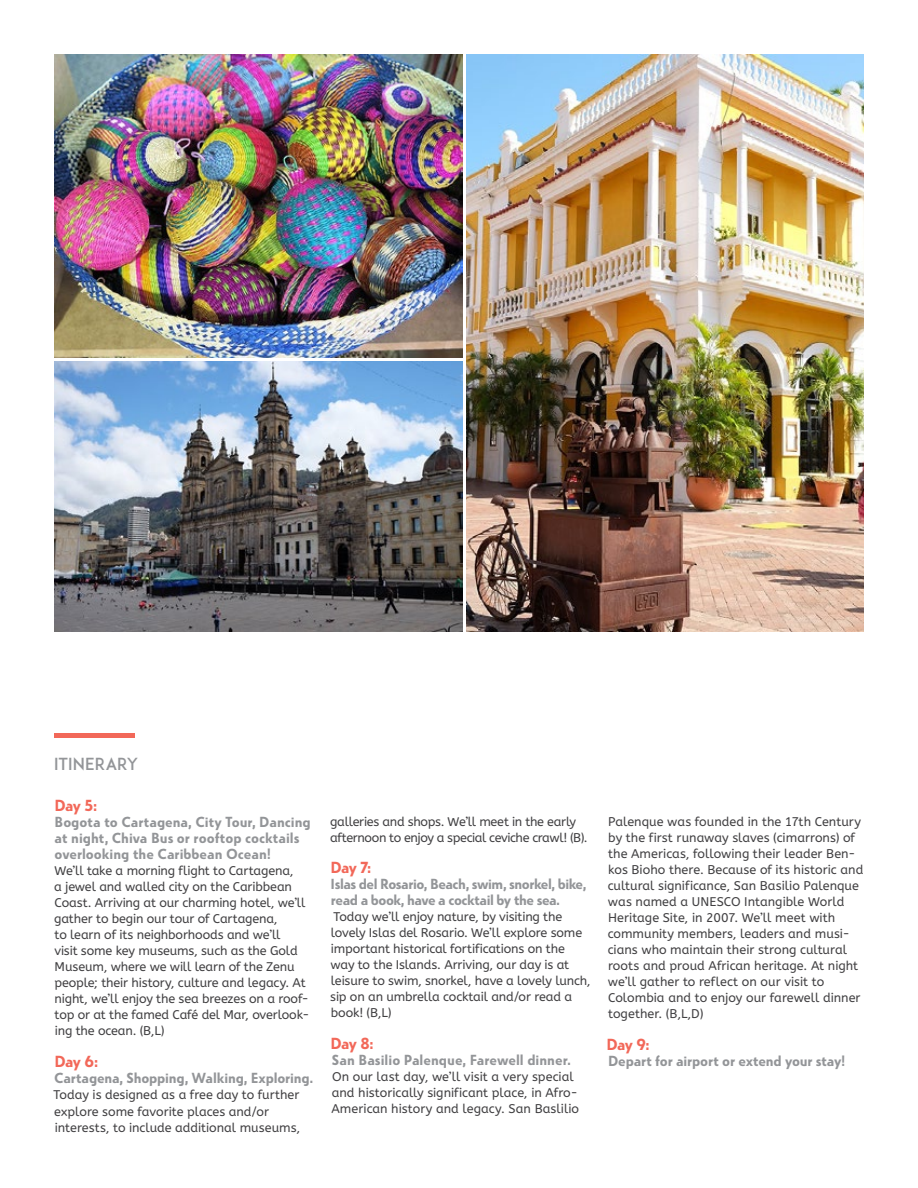
<style>
.page{position:relative;width:918px;height:1188px;background:#fff}
.page>*{position:absolute;margin:0;border:0;box-sizing:border-box;transform-origin:0 0}
.t1{font:700 16.5px "Globe Grotesk Display";letter-spacing:-.04em;color:#f26859}
.t2{font:16.5px "ADAM.CGPRO";color:#939598}
.t3{font:700 15px/16px "Globe Grotesk Display";letter-spacing:-.01em;color:#939598}
.t4{font:700 15px/16px "Globe Grotesk Display";letter-spacing:-.03em;color:#939598}
.t5{font:12.6px/16px "A Bee Zee";letter-spacing:-.01em;color:#414042}
.t6{font:12.6px/16px "A Bee Zee";letter-spacing:-.03em;color:#414042}
</style>
<div class="page">
<div style="left:54px;top:733px;width:80px;height:5px;background:#f26859"></div>
<img style="left:467px;top:54px;width:397px;height:578px">
<img style="left:54px;top:54px;width:409px;height:303px">
<img style="left:54px;top:362px;width:409px;height:270px">
<h1 class="t2" style="left:54px;top:754px;width:86px">ITINERARY</h1>
<h1 class="t1" style="left:54px;top:795px;width:44px">Day 5:</h1>
<p class="t3" style="left:54px;top:814px;width:258px">Bogota to Cartagena, City Tour, Dancing at night, Chiva Bus or rooftop cocktails overlooking the Caribbean Ocean!</p>
<p class="t5" style="left:54px;top:863px;width:257px">We’ll take a morning flight to Cartagena,<br>a jewel and walled city on the Caribbean Coast. Arriving at our charming hotel, we’ll gather to begin our tour of Cartagena,<br>to learn of its neighborhoods and we’ll<br>visit some key museums, such as the Gold Museum, where we will learn of the Zenu people; their history, culture and legacy. At night, we’ll enjoy the sea breezes on a roof&shy;top or at the famed Café del Mar, overlook&shy;ing the ocean. (B,L)</p>
<h1 class="t1" style="left:54px;top:1052px;width:45px">Day 6:</h1>
<p class="t3" style="left:54px;top:1070px;width:261px">Cartagena, Shopping, Walking, Exploring.</p>
<p class="t5" style="left:54px;top:1087px;width:248px">Today is designed as a free day to further explore some favorite places and/or interests, to include additional museums,</p>
<p class="t6" style="left:330px;top:813px;width:259px">galleries and shops. We’ll meet in the early afternoon to enjoy a special ceviche crawl! (B).</p>
<h1 class="t1" style="left:330px;top:857px;width:42px">Day 7:</h1>
<p class="t4" style="left:331px;top:876px;width:257px">Islas del Rosario, Beach, swim, snorkel, bike, read a book, have a cocktail by the sea.</p>
<p class="t5" style="left:330px;top:909px;width:262px">Today we’ll enjoy nature, by visiting the lovely Islas del Rosario. We’ll explore some important historical fortifications on the way to the Islands. Arriving, our day is at leisure to swim, snorkel, have a lovely lunch, sip on an umbrella cocktail and/or read a book! (B,L)</p>
<h1 class="t1" style="left:330px;top:1034px;width:45px">Day 8:</h1>
<p class="t3" style="left:332px;top:1052px;width:240px">San Basilio Palenque, Farewell dinner.</p>
<p class="t5" style="left:331px;top:1069px;width:249px">On our last day, we’ll visit a very special and historically significant place, in Afro-<br>American history and legacy. San Baslilio</p>
<p class="t5" style="left:608px;top:813px;width:257px">Palenque was founded in the 17th Century by the first runaway slaves (cimarrons) of the Americas, following their leader Ben&shy;kos Bioho there. Because of its historic and cultural significance, San Basilio Palenque was named a UNESCO Intangible World Heritage Site, in 2007. We’ll meet with community members, leaders and musi&shy;cians who maintain their strong cultural roots and proud African heritage. At night we’ll gather to reflect on our visit to Colombia and to enjoy our farewell dinner together. (B,L,D)</p>
<h1 class="t1" style="left:606px;top:1035px;width:45px">Day 9:</h1>
<p class="t3" style="left:608px;top:1053px;width:239px">Depart for airport or extend your stay!</p>
</div>
